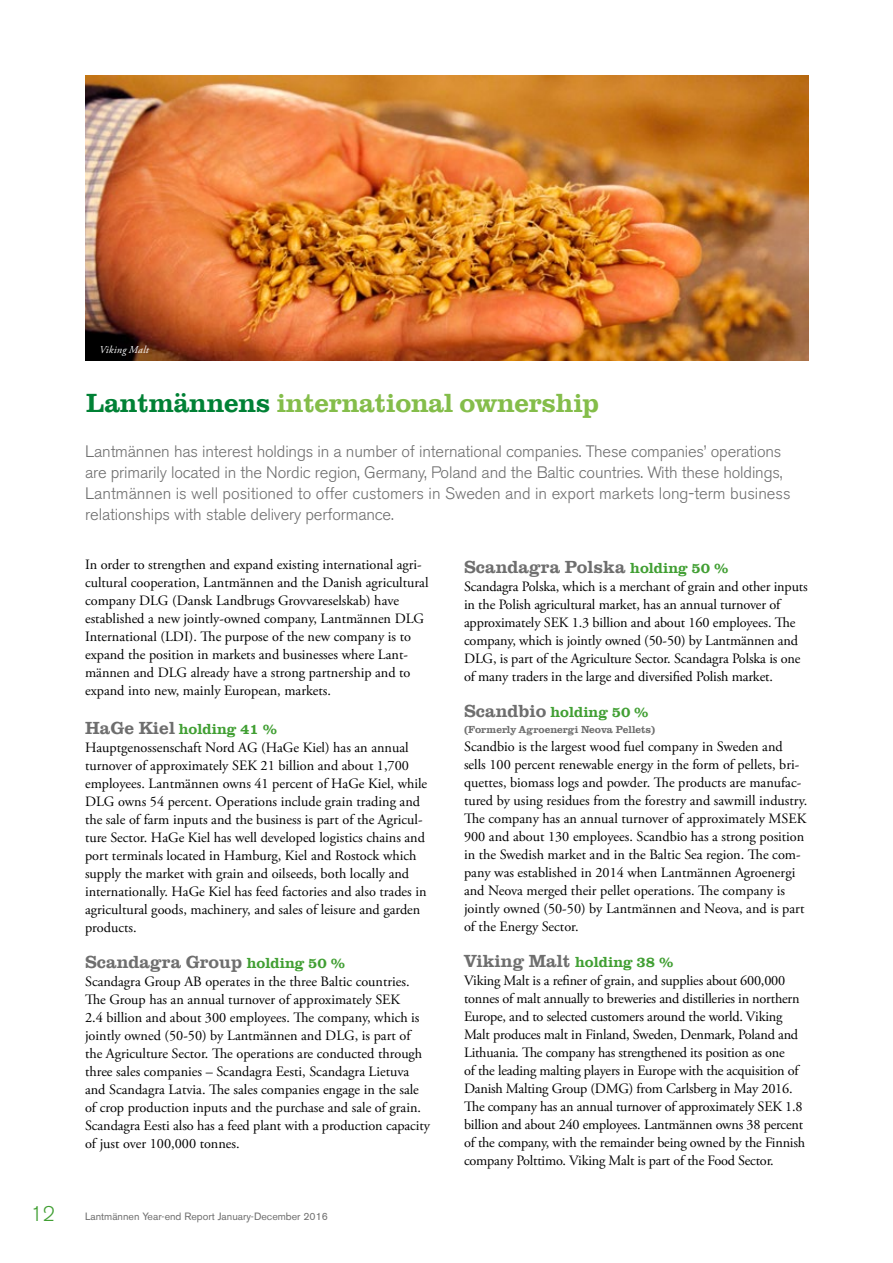
<style>
.page{position:relative;width:893px;height:1263px;background:#fff}
.page>*{position:absolute;margin:0;border:0;box-sizing:border-box;transform-origin:0 0}
.t1{font:500 27px "URW Clarendon T";letter-spacing:-.01em;color:#84bd4a}
.t2{font:300 21px "Akzidenz Grotesk BE";color:#419f33}
.t3{font:500 18px "URW Clarendon T";color:#6e6e6e}
.t4{font:300 16.5px/21px "Akzidenz Grotesk BE";letter-spacing:-.01em;color:#6e6e6e}
.t5{font:500 15px "URW Clarendon T";color:#419f33}
.t6{font:14.25px/18px "Adobe Garamond Pro";color:#000}
.t7{font:10.5px "Akzidenz Grotesk BE";color:#6e6e6e}
.t8{font:500 10.5px "URW Clarendon T";color:#6e6e6e}
.t9{font:italic 10.5px "Adobe Garamond Pro";letter-spacing:.015em;color:#fff}
.s1{color:#008135}
.s2{font-size:18px;color:#6e6e6e}
.s3{font-size:15px;color:#419f33}
</style>
<div class="page">
<img style="left:85px;top:75px;width:723px;height:285px">
<p class="t9" style="left:100px;top:343px;width:51px">Viking Malt</p>
<h1 class="t1" style="left:86px;top:388px;width:515px"><span class="s1">Lantmännens</span> international ownership</h1>
<p class="t4" style="left:85px;top:441px;width:707px">Lantmännen has interest holdings in a number of international companies. These companies’ operations are primarily located in the Nordic region, Germany, Poland and the Baltic countries. With these holdings, Lantmännen is well positioned to offer customers in Sweden and in export markets long-term business relationships with stable delivery performance.</p>
<p class="t6" style="left:85px;top:556px;width:345px">In order to strengthen and expand existing international agri&shy;cultural cooperation, Lantmännen and the Danish agricultural company DLG (Dansk Landbrugs Grovvareselskab) have established a new jointly-owned company, Lantmännen DLG International (LDI). The purpose of the new company is to expand the position in markets and businesses where Lant&shy;männen and DLG already have a strong partnership and to expand into new, mainly European, markets.</p>
<p class="t5" style="left:85px;top:720px;width:194px"><span class="s2">HaGe Kiel</span> holding 41 %</p>
<p class="t6" style="left:85px;top:739px;width:344px">Hauptgenossenschaft Nord AG (HaGe Kiel) has an annual turnover of approximately SEK 21 billion and about 1,700 employees. Lantmännen owns 41 percent of HaGe Kiel, while DLG owns 54 percent. Operations include grain trading and the sale of farm inputs and the business is part of the Agricul&shy;ture Sector. HaGe Kiel has well developed logistics chains and port terminals located in Hamburg, Kiel and Rostock which supply the market with grain and oilseeds, both locally and internationally. HaGe Kiel has feed factories and also trades in agricultural goods, machinery, and sales of leisure and garden products.</p>
<p class="t3" style="left:85px;top:951px;width:261px">Scandagra Group <span class="s3">holding 50 %</span></p>
<p class="t6" style="left:85px;top:973px;width:346px">Scandagra Group AB operates in the three Baltic countries.<br>The Group has an annual turnover of approximately SEK<br>2.4 billion and about 300 employees. The company, which is jointly owned (50-50) by Lantmännen and DLG, is part of the Agriculture Sector. The operations are conducted through three sales companies – Scandagra Eesti, Scandagra Lietuva and Scandagra Latvia. The sales companies engage in the sale of crop production inputs and the purchase and sale of grain.<br>Scandagra Eesti also has a feed plant with a production capacity of just over 100,000 tonnes.</p>
<p class="t3" style="left:464px;top:556px;width:266px">Scandagra Polska <span class="s3">holding 50 %</span></p>
<p class="t6" style="left:464px;top:578px;width:345px">Scandagra Polska, which is a merchant of grain and other inputs in the Polish agricultural market, has an annual turnover of approximately SEK 1.3 billion and about 160 employees. The company, which is jointly owned (50-50) by Lantmännen and DLG, is part of the Agriculture Sector. Scandagra Polska is one of many traders in the large and diversified Polish market.</p>
<p class="t5" style="left:464px;top:703px;width:186px"><span class="s2">Scandbio</span> holding 50 %</p>
<p class="t8" style="left:464px;top:724px;width:193px">(Formerly Agroenergi Neova Pellets)</p>
<p class="t6" style="left:464px;top:738px;width:345px">Scandbio is the largest wood fuel company in Sweden and sells 100 percent renewable energy in the form of pellets, bri&shy;quettes, biomass logs and powder. The products are manufac&shy;tured by using residues from the forestry and sawmill industry.<br>The company has an annual turnover of approximately MSEK 900 and about 130 employees. Scandbio has a strong position in the Swedish market and in the Baltic Sea region. The com&shy;pany was established in 2014 when Lantmännen Agroenergi and Neova merged their pellet operations. The company is jointly owned (50-50) by Lantmännen and Neova, and is part of the Energy Sector.</p>
<p class="t3" style="left:464px;top:951px;width:211px">Viking Malt <span class="s3">holding 38 %</span></p>
<p class="t6" style="left:464px;top:972px;width:343px">Viking Malt is a refiner of grain, and supplies about 600,000 tonnes of malt annually to breweries and distilleries in northern Europe, and to selected customers around the world. Viking Malt produces malt in Finland, Sweden, Denmark, Poland and Lithuania. The company has strengthened its position as one<br>of the leading malting players in Europe with the acquisition of Danish Malting Group (DMG) from Carlsberg in May 2016.<br>The company has an annual turnover of approximately SEK 1.8 billion and about 240 employees. Lantmännen owns 38 percent of the company, with the remainder being owned by the Finnish company Polttimo. Viking Malt is part of the Food Sector.</p>
<h2 class="t2" style="left:31px;top:1202px;width:26px">12</h2>
<p class="t7" style="left:85px;top:1210px;width:244px">Lantmännen Year-end Report January-December 2016</p>
</div>
